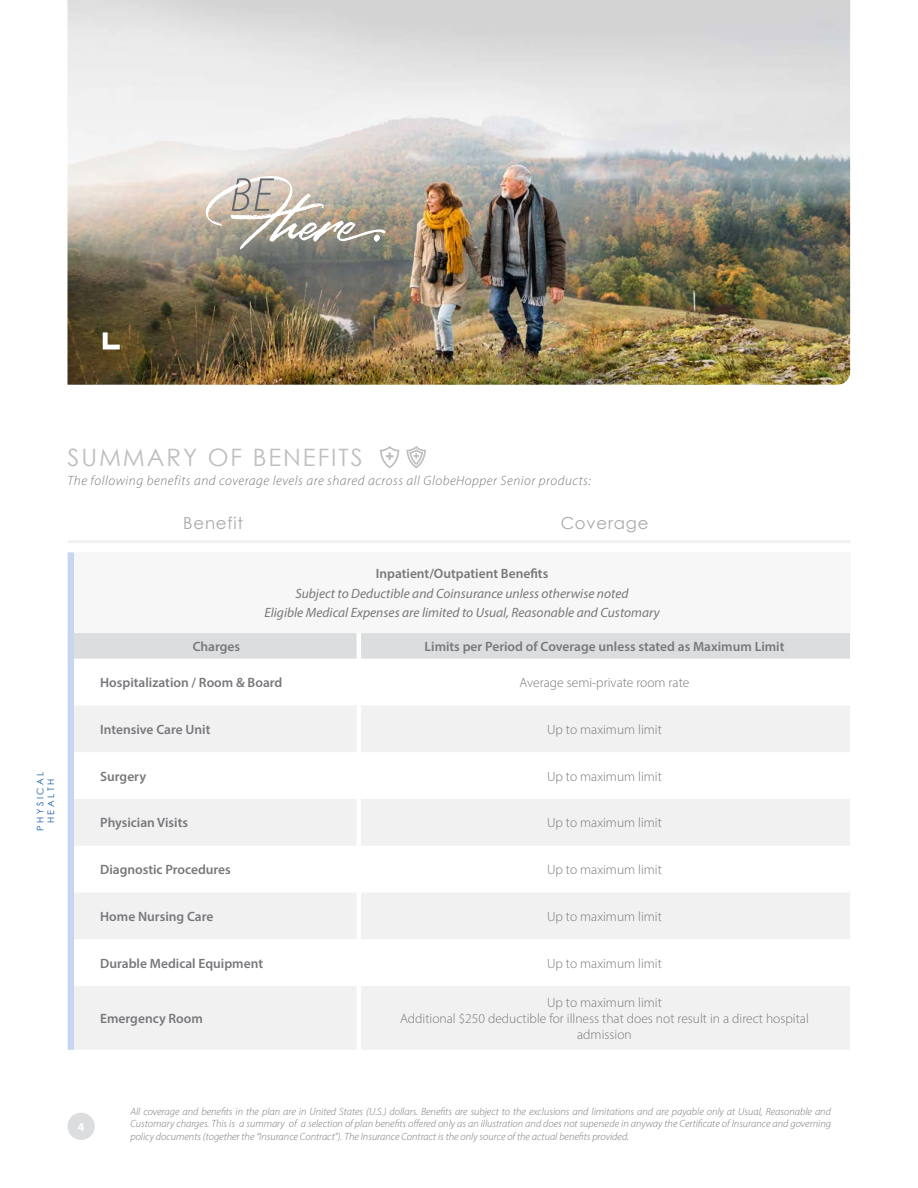
<style>
.page{position:relative;width:918px;height:1188px;background:#fff}
.page>*{position:absolute;margin:0;border:0;box-sizing:border-box;transform-origin:0 0}
.t1{font:24px "Century Gothic";letter-spacing:.08em;color:#bcbec0}
.t2{font:16.5px "Century Gothic";letter-spacing:.05em;color:#a7a9ac}
.t3{font:600 13.5px "Myriad Pro";color:#77787b}
.t4{font:300 13.5px/16.2px "Myriad Pro";color:#77787b;text-align:center}
.t5{font:italic 13.5px/19.5px "Myriad Pro";color:#77787b;text-align:center}
.t6{font:italic 300 13.5px "Myriad Pro";letter-spacing:.04em;color:#77787b}
.t7{font:700 12px "Myriad Pro";color:#fff}
.t8{font:italic 300 10.5px/12.6px "Myriad Pro";color:#77787b;text-align:justify}
.t9{font:9px/10.8px "Century Gothic";letter-spacing:.28em;color:#1057a2;text-align:center}
</style>
<div class="page">
<div style="left:67px;top:1113px;width:28px;height:27px;background:#dcddde;border-radius:50%"></div>
<img style="left:68px;top:0;width:782px;height:385px">
<svg style="left:380px;top:446px;width:46px;height:22px"></svg>
<svg style="left:206px;top:176px;width:179px;height:73px;background:#bab3a7"></svg>
<hr style="left:68px;top:540px;width:782px;height:3px;background:#e0e1e2">
<svg style="left:68px;top:552px;width:782px;height:498px"></svg>
<svg style="left:74px;top:705px;width:776px;height:345px;fill:#f1f1f2"></svg>
<hr style="left:357px;top:892px;width:4px;height:47px;background:#fff">
<hr style="left:357px;top:986px;width:4px;height:64px;background:#fff">
<hr style="left:357px;top:659px;width:4px;height:46px;background:#fff">
<hr style="left:357px;top:705px;width:4px;height:47px;background:#fff">
<hr style="left:357px;top:752px;width:4px;height:47px;background:#fff">
<hr style="left:357px;top:799px;width:4px;height:47px;background:#fff">
<hr style="left:357px;top:846px;width:4px;height:46px;background:#fff">
<hr style="left:357px;top:939px;width:4px;height:47px;background:#fff">
<hr style="left:357px;top:633px;width:4px;height:26px;background:#fff">
<svg style="left:103px;top:332px;width:17px;height:17px"></svg>
<h1 class="t1" style="left:68px;top:441px;width:297px">SUMMARY OF BENEFITS</h1>
<p class="t6" style="left:68px;top:473px;width:525px">The following benefits and coverage levels are shared across all GlobeHopper Senior products:</p>
<h2 class="t2" style="left:183px;top:511px;width:62px">Benefit</h2>
<h2 class="t2" style="left:561px;top:511px;width:89px">Coverage</h2>
<p class="t9" style="left:35px;top:831px;width:61px;rotate:-90deg">PHYSICAL<br>HEALTH</p>
<p class="t3" style="left:376px;top:565px;width:174px">Inpatient/Outpatient Benefits</p>
<p class="t5" style="left:264px;top:583px;width:397px">Subject to Deductible and Coinsurance unless otherwise noted<br>Eligible Medical Expenses are limited to Usual, Reasonable and Customary</p>
<p class="t3" style="left:193px;top:638px;width:49px">Charges</p>
<p class="t3" style="left:425px;top:638px;width:361px">Limits per Period of Coverage unless stated as Maximum Limit</p>
<p class="t3" style="left:100px;top:674px;width:184px">Hospitalization / Room &amp; Board</p>
<p class="t4" style="left:520px;top:674px;width:171px">Average semi-private room rate</p>
<p class="t3" style="left:100px;top:721px;width:112px">Intensive Care Unit</p>
<p class="t4" style="left:547px;top:721px;width:116px">Up to maximum limit</p>
<p class="t3" style="left:100px;top:767px;width:47px">Surgery</p>
<p class="t4" style="left:547px;top:768px;width:116px">Up to maximum limit</p>
<p class="t3" style="left:100px;top:814px;width:89px">Physician Visits</p>
<p class="t4" style="left:547px;top:815px;width:116px">Up to maximum limit</p>
<p class="t3" style="left:100px;top:861px;width:132px">Diagnostic Procedures</p>
<p class="t4" style="left:547px;top:861px;width:116px">Up to maximum limit</p>
<p class="t3" style="left:100px;top:908px;width:115px">Home Nursing Care</p>
<p class="t4" style="left:547px;top:908px;width:116px">Up to maximum limit</p>
<p class="t3" style="left:100px;top:955px;width:164px">Durable Medical Equipment</p>
<p class="t4" style="left:547px;top:955px;width:116px">Up to maximum limit</p>
<p class="t3" style="left:100px;top:1010px;width:104px">Emergency Room</p>
<p class="t4" style="left:400px;top:994px;width:410px">Up to maximum limit<br>Additional $250 deductible for illness that does not result in a direct hospital admission</p>
<p class="t7" style="left:78px;top:1119px;width:8px">4</p>
<p class="t8" style="left:130px;top:1105px;width:702px">All coverage and benefits in the plan are in United States (U.S.) dollars. Benefits are subject to the exclusions and limitations and are payable only at Usual, Reasonable and Customary charges. This is a summary of a selection of plan benefits offered only as an illustration and does not supersede in anyway the Certificate of Insurance and governing policy documents (together the “Insurance Contract”). The Insurance Contract is the only source of the actual benefits provided.</p>
</div>
